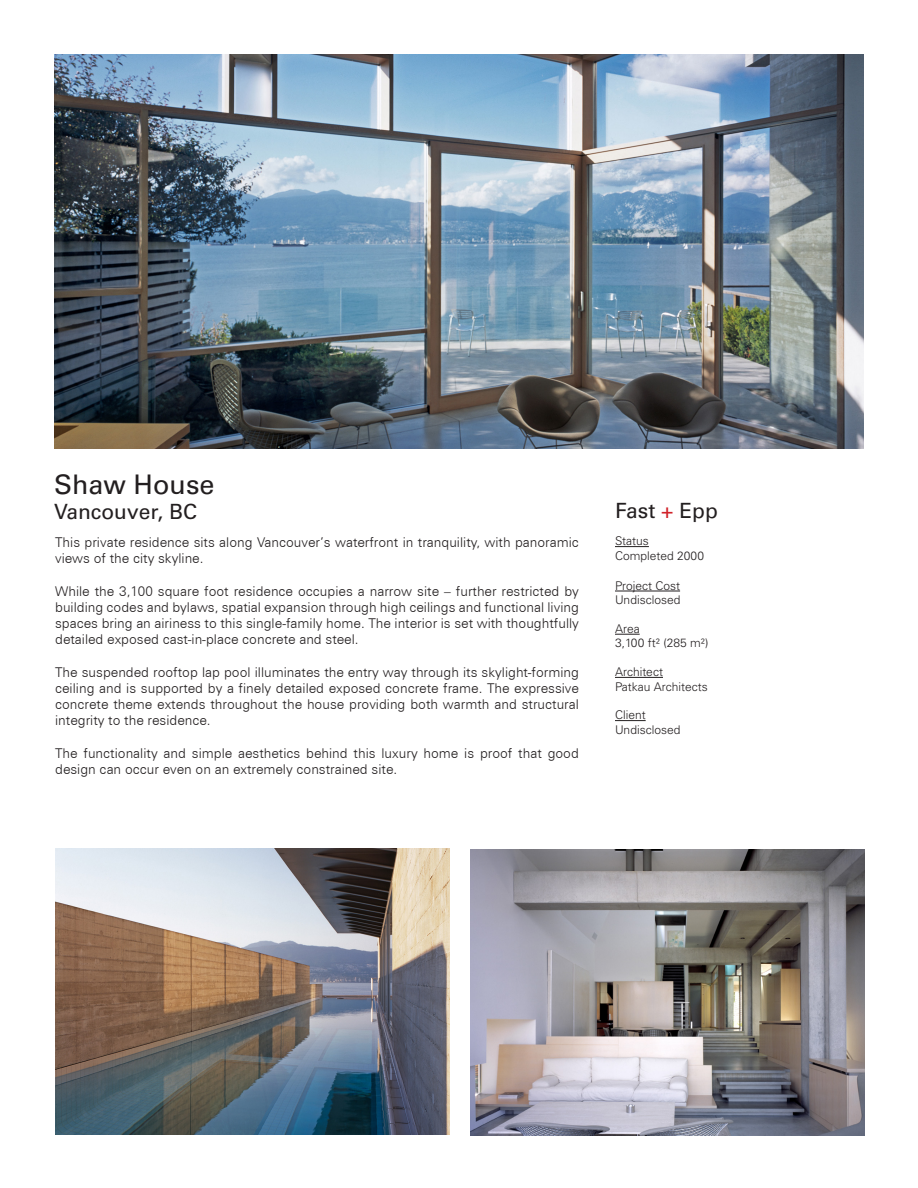
<style>
.page{position:relative;width:918px;height:1188px;background:#fff}
.page>*{position:absolute;margin:0;border:0;box-sizing:border-box;transform-origin:0 0}
.t1{font:27px "Univers LT Pro 55 Roman";color:#231f20}
.t2{font:21px "Univers LT Pro 55 Roman";color:#231f20}
.t3{font:300 13.5px/16.2px "Zurich BT";color:#231f20}
.t4{font:300 12px "Univers LT Pro 45";color:#231f20}
.s1{color:#d1232a}
</style>
<div class="page">
<img style="left:54px;top:54px;width:810px;height:395px">
<hr style="left:615px;top:546px;width:34px;height:1px;background:#231f20">
<hr style="left:615px;top:591px;width:65px;height:1px;background:#231f20">
<svg style="left:615px;top:634px;width:25px;height:1px"></svg>
<hr style="left:615px;top:677px;width:48px;height:1px;background:#231f20">
<hr style="left:615px;top:720px;width:31px;height:1px;background:#231f20">
<img style="left:470px;top:849px;width:394px;height:286px">
<img style="left:55px;top:849px;width:394px;height:286px">
<p class="t1" style="left:54px;top:466px;width:162px">Shaw House</p>
<p class="t2" style="left:54px;top:497px;width:145px">Vancouver, BC</p>
<p class="t3" style="left:55px;top:534px;width:525px">This private residence sits along Vancouver’s waterfront in tranquility, with panoramic views of the city skyline.</p>
<p class="t3" style="left:55px;top:583px;width:525px;text-align:justify">While the 3,100 square foot residence occupies a narrow site – further restricted by building codes and bylaws, spatial expansion through high ceilings and functional living spaces bring an airiness to this single-family home. The interior is set with thoughtfully detailed exposed cast-in-place concrete and steel.</p>
<p class="t3" style="left:55px;top:664px;width:525px;text-align:justify">The suspended rooftop lap pool illuminates the entry way through its skylight-forming ceiling and is supported by a finely detailed exposed concrete frame. The expressive concrete theme extends throughout the house providing both warmth and structural integrity to the residence.</p>
<p class="t3" style="left:55px;top:745px;width:525px">The functionality and simple aesthetics behind this luxury home is proof that good design can occur even on an extremely constrained site.</p>
<p class="t2" style="left:615px;top:496px;width:104px">Fast <span class="s1">+</span> Epp</p>
<p class="t4" style="left:615px;top:533px;width:35px">Status</p>
<p class="t4" style="left:615px;top:548px;width:91px">Completed 2000</p>
<p class="t4" style="left:615px;top:578px;width:67px">Project Cost</p>
<p class="t4" style="left:615px;top:592px;width:67px">Undisclosed</p>
<p class="t4" style="left:615px;top:621px;width:26px">Area</p>
<p class="t4" style="left:615px;top:635px;width:95px">3,100 ft² (285 m²)</p>
<p class="t4" style="left:615px;top:664px;width:49px">Architect</p>
<p class="t4" style="left:615px;top:678px;width:94px">Patkau Architects</p>
<p class="t4" style="left:615px;top:707px;width:32px">Client</p>
<p class="t4" style="left:615px;top:722px;width:67px">Undisclosed</p>
</div>
